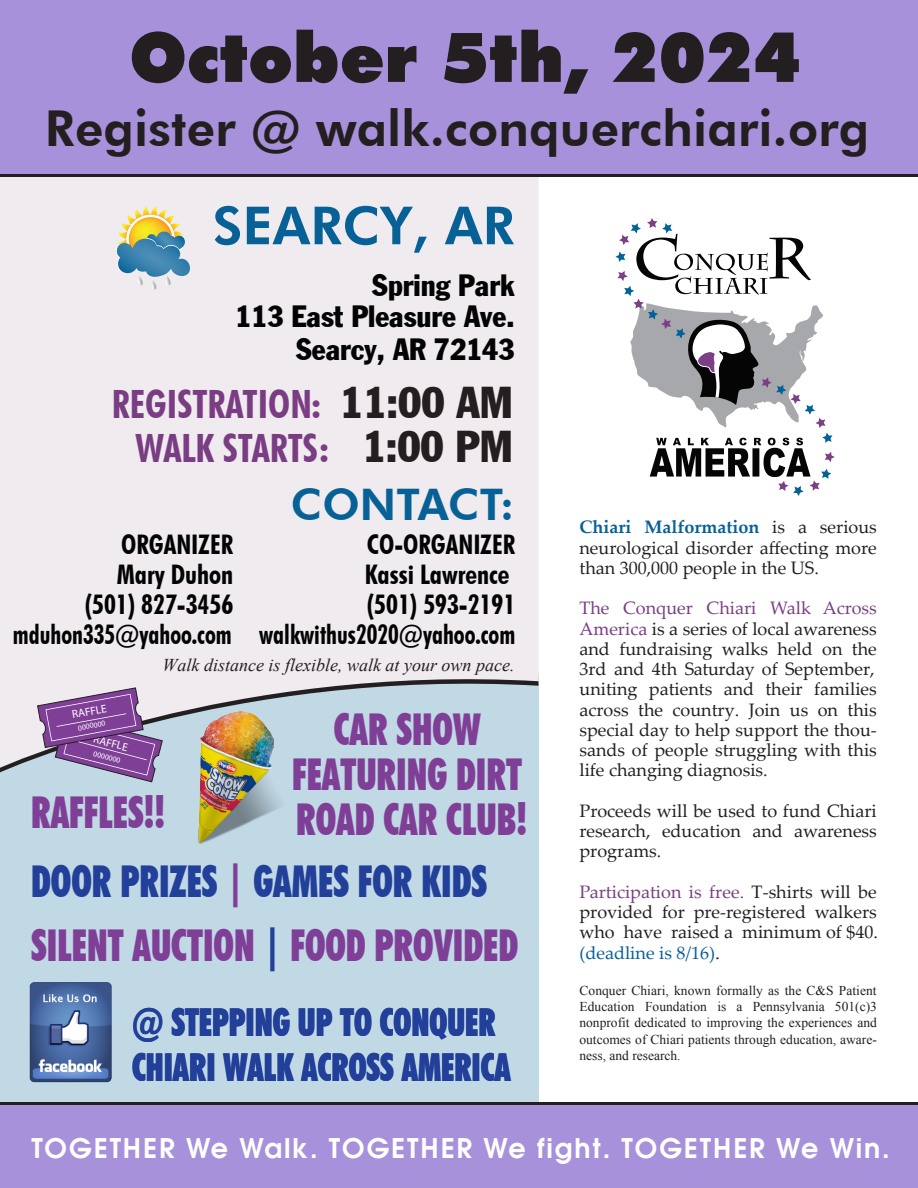
<style>
.page{position:relative;width:918px;height:1188px;background:#fff}
.page>*{position:absolute;margin:0;border:0;box-sizing:border-box;transform-origin:0 0}
.t1{font:900 69px "Futura BT";color:#231f20}
.t2{font:800 52.5px "Futura BT";letter-spacing:.005em;color:#076196}
.t3{font:800 49.5px "Futura BT";letter-spacing:.005em;color:#231f20}
.t4{font:900 condensed 43.95px/45px "Futura BT";color:#7f3f97;text-align:center;scale:.82 1}
.t5{font:900 condensed 43.95px "Futura BT";color:#224099;scale:.82 1}
.t6{font:43.5px/44.5px "Franklin Gothic Condensed";color:#231f20;text-align:center}
.t7{font:800 43.5px "Futura BT";letter-spacing:.005em;color:#076196}
.t8{font:700 condensed 39px "Futura BT";color:#7a3d83}
.t9{font:900 condensed 38.4px/45px "Futura BT";color:#224099;scale:.82 1}
.t10{font:condensed 30px/63.6px "Franklin Gothic";color:#030303;text-align:right}
.t11{font:700 condensed 27px/30px "Futura BT";color:#030303;text-align:right}
.t12{font:600 27px "Avant Garde";letter-spacing:.07em;color:#fff}
.t13{font:18px/20.2px "Palatino Linotype";color:#231f20;text-align:justify}
.t14{font:italic 18px "Times New Roman";color:#231f20}
.t15{font:13.5px/16.2px "Times New Roman";color:#231f20;text-align:justify}
.t16{font:11.4px "Myriad Pro";color:#fff}
.t17{font:7.8px "Myriad Pro";color:#fff}
.s1{color:#7f3f97}
.s2{color:#224099}
.s3{font-weight:700;color:#076196}
.s4{color:#7a3d83}
.s5{color:#076196}
</style>
<div class="page">
<div style="left:0;top:673px;width:538px;height:465px;background:#c1d8e5"></div>
<div style="left:0;top:177px;width:538px;height:486px;background:#efebee"></div>
<svg style="left:0;top:663px;width:538px;height:109px"></svg>
<div style="left:0;top:1px;width:918px;height:173px;background:#a791da"></div>
<div style="left:0;top:1105px;width:918px;height:83px;background:#a791da"></div>
<hr style="left:0;top:174px;width:918px;height:3px;background:#231f20">
<hr style="left:0;top:1102px;width:918px;height:3px;background:#231f20">
<svg style="left:615px;top:218px;width:220px;height:278px"></svg>
<svg style="left:115px;top:206px;width:77px;height:85px;background:#afc0b6"></svg>
<svg style="left:37px;top:687px;width:126px;height:96px"></svg>
<img style="left:29px;top:982px;width:83px;height:101px">
<img style="left:159px;top:708px;width:136px;height:136px">
<h1 class="t1" style="left:129px;top:15px;width:673px">October 5th, 2024</h1>
<h3 class="t3" style="left:45px;top:98px;width:826px">Register @ walk.conquerchiari.org</h3>
<h2 class="t2" style="left:213px;top:194px;width:303px">SEARCY, AR</h2>
<h3 class="t10" style="left:296px;top:253px;width:220px">Spring Park<br>Searcy, AR 72143</h3>
<h3 class="t10" style="left:235px;top:284px;width:281px">113 East Pleasure Ave.</h3>
<h3 class="t6" style="left:340px;top:379px;width:174px">11:00 AM<br>1:00 PM</h3>
<h3 class="t8" style="left:112px;top:381px;width:211px">REGISTRATION:</h3>
<h3 class="t8" style="left:136px;top:425px;width:195px">WALK STARTS:</h3>
<h3 class="t7" style="left:291px;top:478px;width:225px">CONTACT:</h3>
<h3 class="t11" style="left:121px;top:529px;width:114px">ORGANIZER</h3>
<h3 class="t11" style="left:13px;top:559px;width:222px">Mary Duhon<br>(501) 827-3456 mduhon335@yahoo.com</h3>
<h3 class="t11" style="left:367px;top:529px;width:150px">CO-ORGANIZER</h3>
<h3 class="t11" style="left:259px;top:559px;width:258px">Kassi Lawrence<br>(501) 593-2191 walkwithus2020@yahoo.com</h3>
<p class="t14" style="left:163px;top:652px;width:353px">Walk distance is flexible, walk at your own pace.</p>
<p class="t16" style="left:71px;top:708px;width:37px;rotate:-10deg">RAFFLE</p>
<p class="t17" style="left:77px;top:723px;width:29px;rotate:-10deg">0000000</p>
<h3 class="t4" style="left:292px;top:707px;width:288px">CAR SHOW<br>FEATURING DIRT<br>ROAD CAR CLUB!</h3>
<p class="t16" style="left:95px;top:732px;width:37px;rotate:14deg">RAFFLE</p>
<p class="t17" style="left:95px;top:748px;width:29px;rotate:14deg">0000000</p>
<h3 class="t4" style="left:31px;top:790px;width:165px">RAFFLES!!</h3>
<h3 class="t5" style="left:31px;top:855px;width:558px">DOOR PRIZES <span class="s1">|</span> GAMES FOR KIDS</h3>
<h3 class="t4" style="left:31px;top:922px;width:595px">SILENT AUCTION <span class="s2">|</span> FOOD PROVIDED</h3>
<h3 class="t9" style="left:132px;top:1000px;width:463px">@ STEPPING UP TO CONQUER<br>CHIARI WALK ACROSS AMERICA</h3>
<p class="t13" style="left:579px;top:516px;width:299px"><span class="s3">Chiari Malformation</span> is a serious neurological disorder affecting more than 300,000 people in the US.</p>
<p class="t13" style="left:579px;top:597px;width:299px;text-align:left"><span class="s4">The Conquer Chiari Walk Across America</span> is a series of local awareness and fundraising walks held on the 3rd and 4th Saturday of September, uniting patients and their families across the country. Join us on this special day to help support the thou&shy;sands of people struggling with this life changing diagnosis.</p>
<p class="t13" style="left:579px;top:800px;width:299px">Proceeds will be used to fund Chiari research, education and awareness programs.</p>
<p class="t13" style="left:579px;top:881px;width:300px"><span class="s4">Participation is free.</span> T-shirts will be provided for pre-registered walkers who have raised a minimum of $40. <span class="s5">(deadline is 8/16)</span>.</p>
<p class="t15" style="left:579px;top:982px;width:299px">Conquer Chiari, known formally as the C&amp;S Patient Education Foundation is a Pennsylvania 501(c)3 nonprofit dedicated to improving the experiences and outcomes of Chiari patients through education, aware&shy;ness, and research.</p>
<h3 class="t12" style="left:31px;top:1130px;width:860px">TOGETHER We Walk. TOGETHER We fight. TOGETHER We Win.</h3>
</div>
